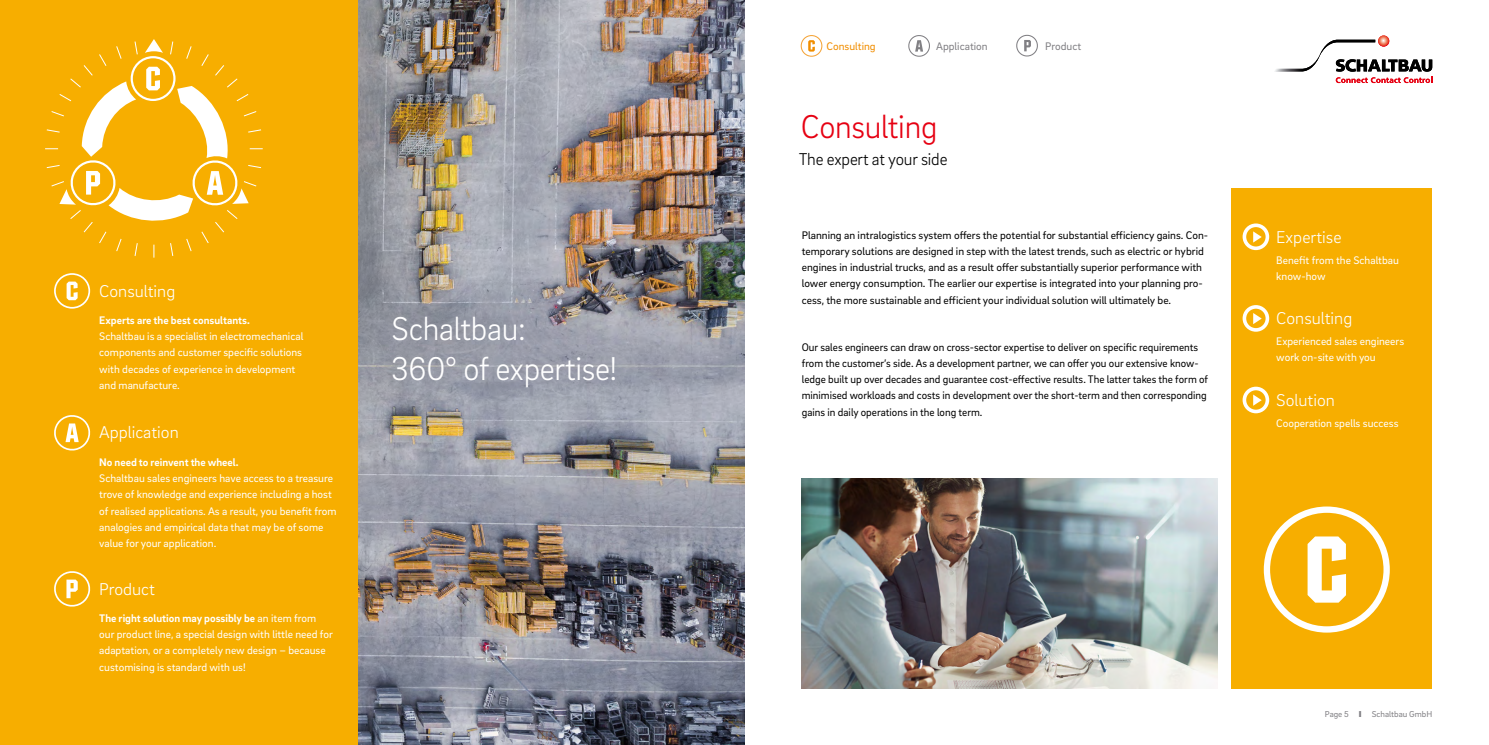
<style>
.page{position:relative;width:1489px;height:745px;background:#fff}
.page>*{position:absolute;margin:0;border:0;box-sizing:border-box;transform-origin:0 0}
.t1{font:300 33.75px/40px "Brix Sans";letter-spacing:-.01em;color:#fff;scale:.95 1}
.t2{font:300 33.75px "Brix Sans";letter-spacing:-.01em;color:#e60012;scale:.95 1}
.t3{font:300 17.5px "Brix Sans";color:#fff}
.t4{font:300 17.5px "Brix Sans";letter-spacing:-.01em;color:#000;scale:.95 1}
.t5{font:11.25px/16.2px "Brix Sans";color:#000}
.t6{font:11.25px/16.2px "Brix Sans";color:#fff}
.t7{font:700 11.25px "Brix Sans";color:#fff}
.t8{font:11.25px "Brix Sans";color:#818084}
.t9{font:11.25px "Brix Sans";color:#f18e00}
.t10{font:8.75px "Brix Sans";color:#818084}
.s1{font-weight:700}
</style>
<div class="page">
<svg style="left:1275px;top:35px;width:156px;height:48px"></svg>
<div style="left:1231px;top:188px;width:200px;height:499px;background:#f7ae00"></div>
<div style="left:0;top:0;width:365px;height:744px;background:#f7ae00"></div>
<img style="left:358px;top:0;width:386px;height:744px">
<svg style="left:45px;top:39px;width:218px;height:218px"></svg>
<img style="left:801px;top:478px;width:416px;height:209px">
<div style="left:1263px;top:506px;width:126px;height:126px;border:6px solid #fff;border-radius:50%"></div>
<svg style="left:1307px;top:536px;width:38px;height:66px"></svg>
<svg style="left:908px;top:35px;width:22px;height:22px"></svg>
<div style="left:800px;top:35px;width:22px;height:22px;border:1px solid #f5a53a;border-radius:50%"></div>
<svg style="left:808px;top:40px;width:6px;height:12px"></svg>
<svg style="left:1016px;top:34px;width:22px;height:23px"></svg>
<div style="left:360px;top:284px;width:289px;height:132px;background:#818084;opacity:.75"></div>
<svg style="left:1253px;top:231px;width:8px;height:11px"></svg>
<div style="left:1242px;top:223px;width:27px;height:27px;border:4px solid #fff;border-radius:50%"></div>
<svg style="left:1253px;top:313px;width:8px;height:11px"></svg>
<div style="left:1242px;top:305px;width:27px;height:26px;border:4px solid #fff;border-radius:50%"></div>
<svg style="left:1253px;top:394px;width:8px;height:11px"></svg>
<div style="left:1242px;top:386px;width:27px;height:27px;border:4px solid #fff;border-radius:50%"></div>
<div style="left:54px;top:273px;width:36px;height:35px;border:2px solid #fff;border-radius:50%"></div>
<svg style="left:67px;top:281px;width:11px;height:19px"></svg>
<svg style="left:54px;top:571px;width:37px;height:36px"></svg>
<svg style="left:54px;top:415px;width:37px;height:36px"></svg>
<h2 class="t3" style="left:99px;top:279px;width:77px">Consulting</h2>
<p class="t7" style="left:99px;top:312px;width:152px">Experts are the best consultants.</p>
<p class="t6" style="left:99px;top:327px;width:206px">Schaltbau is a specialist in electromechanical components and customer specific solutions with decades of experience in development and manufacture.</p>
<h2 class="t3" style="left:99px;top:421px;width:81px">Application</h2>
<p class="t7" style="left:99px;top:454px;width:141px">No need to reinvent the wheel.</p>
<p class="t6" style="left:99px;top:469px;width:239px">Schaltbau sales engineers have access to a treasure trove of knowledge and experience including a host of realised applications. As a result, you benefit from analogies and empirical data that may be of some value for your application.</p>
<h2 class="t3" style="left:99px;top:577px;width:57px">Product</h2>
<p class="t6" style="left:99px;top:609px;width:235px"><span class="s1">The right solution may possibly be</span> an item from our product line, a special design with little need for adaptation, or a completely new design – because customising is standard with us!</p>
<h1 class="t1" style="left:391px;top:307px;width:239px">Schaltbau:<br>360° of expertise!</h1>
<p class="t9" style="left:826px;top:39px;width:51px">Consulting</p>
<p class="t8" style="left:936px;top:39px;width:53px">Application</p>
<p class="t8" style="left:1045px;top:39px;width:38px">Product</p>
<h1 class="t2" style="left:801px;top:105px;width:145px">Consulting</h1>
<h2 class="t4" style="left:798px;top:148px;width:158px">The expert at your side</h2>
<p class="t5" style="left:801px;top:226px;width:408px">Planning an intralogistics system offers the potential for substantial efficiency gains. Con&shy;temporary solutions are designed in step with the latest trends, such as electric or hybrid engines in industrial trucks, and as a result offer substantially superior performance with lower energy consumption. The earlier our expertise is integrated into your planning pro&shy;cess, the more sustainable and efficient your individual solution will ultimately be.</p>
<p class="t5" style="left:801px;top:338px;width:408px">Our sales engineers can draw on cross-sector expertise to deliver on specific requirements from the customer’s side. As a development partner, we can offer you our extensive know&shy;ledge built up over decades and guarantee cost-effective results. The latter takes the form of minimised workloads and costs in development over the short-term and then corresponding gains in daily operations in the long term.</p>
<h2 class="t3" style="left:1276px;top:225px;width:67px">Expertise</h2>
<p class="t6" style="left:1276px;top:251px;width:124px">Benefit from the Schaltbau know-how</p>
<h2 class="t3" style="left:1276px;top:307px;width:77px">Consulting</h2>
<p class="t6" style="left:1276px;top:332px;width:129px">Experienced sales engineers work on-site with you</p>
<h2 class="t3" style="left:1276px;top:388px;width:60px">Solution</h2>
<p class="t6" style="left:1276px;top:414px;width:124px">Cooperation spells success</p>
<p class="t10" style="left:1324px;top:707px;width:109px">Page 5 I Schaltbau GmbH</p>
</div>
